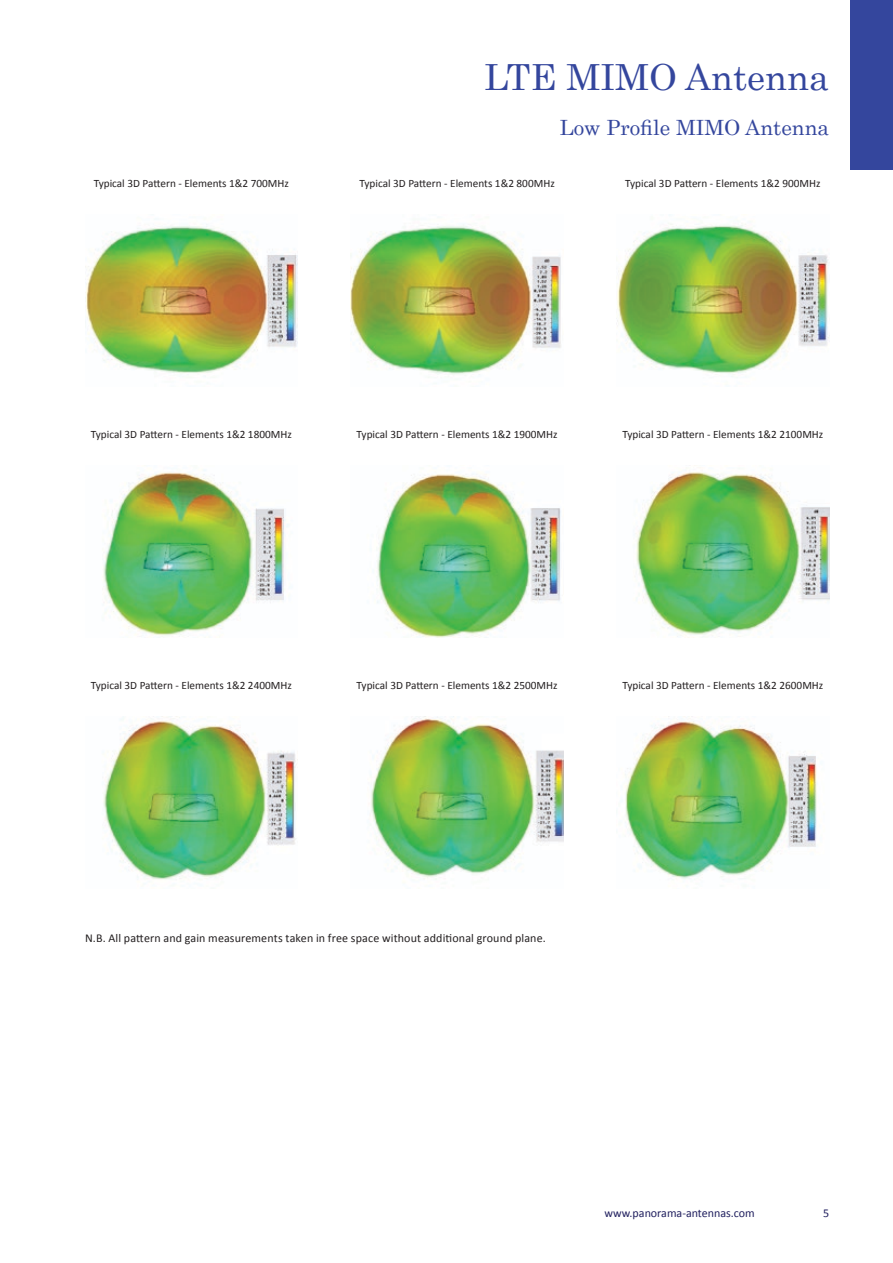
<style>
.page{position:relative;width:893px;height:1263px;background:#fff}
.page>*{position:absolute;margin:0;border:0;box-sizing:border-box;transform-origin:0 0}
.t1{font:36px "Century";color:#34469d}
.t2{font:21px "Century";color:#34469d}
.t3{font:12px "Calibri";letter-spacing:.01em;color:#231f20}
.t4{font:12px "Calibri";color:#21205f}
.t5{font:11.25px "Calibri";color:#231f20}
</style>
<div class="page">
<div style="left:850px;top:0;width:43px;height:170px;background:#34469d"></div>
<img style="left:85px;top:224px;width:213px;height:149px">
<img style="left:351px;top:225px;width:210px;height:150px">
<img style="left:617px;top:224px;width:212px;height:151px">
<img style="left:103px;top:469px;width:185px;height:167px">
<img style="left:377px;top:474px;width:184px;height:164px">
<img style="left:636px;top:472px;width:193px;height:166px">
<img style="left:103px;top:716px;width:195px;height:164px">
<img style="left:371px;top:716px;width:192px;height:164px">
<img style="left:625px;top:716px;width:192px;height:163px">
<h1 class="t1" style="left:484px;top:47px;width:346px">LTE MIMO Antenna</h1>
<h2 class="t2" style="left:560px;top:110px;width:271px">Low Profile MIMO Antenna</h2>
<p class="t5" style="left:94px;top:176px;width:197px">Typical 3D Pattern - Elements 1&amp;2 700MHz</p>
<p class="t5" style="left:359px;top:176px;width:197px">Typical 3D Pattern - Elements 1&amp;2 800MHz</p>
<p class="t5" style="left:625px;top:176px;width:197px">Typical 3D Pattern - Elements 1&amp;2 900MHz</p>
<p class="t5" style="left:91px;top:427px;width:203px">Typical 3D Pattern - Elements 1&amp;2 1800MHz</p>
<p class="t5" style="left:357px;top:427px;width:203px">Typical 3D Pattern - Elements 1&amp;2 1900MHz</p>
<p class="t5" style="left:622px;top:427px;width:203px">Typical 3D Pattern - Elements 1&amp;2 2100MHz</p>
<p class="t5" style="left:91px;top:678px;width:203px">Typical 3D Pattern - Elements 1&amp;2 2400MHz</p>
<p class="t5" style="left:357px;top:678px;width:203px">Typical 3D Pattern - Elements 1&amp;2 2500MHz</p>
<p class="t5" style="left:622px;top:678px;width:203px">Typical 3D Pattern - Elements 1&amp;2 2600MHz</p>
<p class="t3" style="left:85px;top:931px;width:462px">N.B. All pattern and gain measurements taken in free space without additional ground plane.</p>
<p class="t4" style="left:604px;top:1205px;width:152px">www.panorama-antennas.com</p>
<p class="t4" style="left:823px;top:1205px;width:8px">5</p>
</div>
